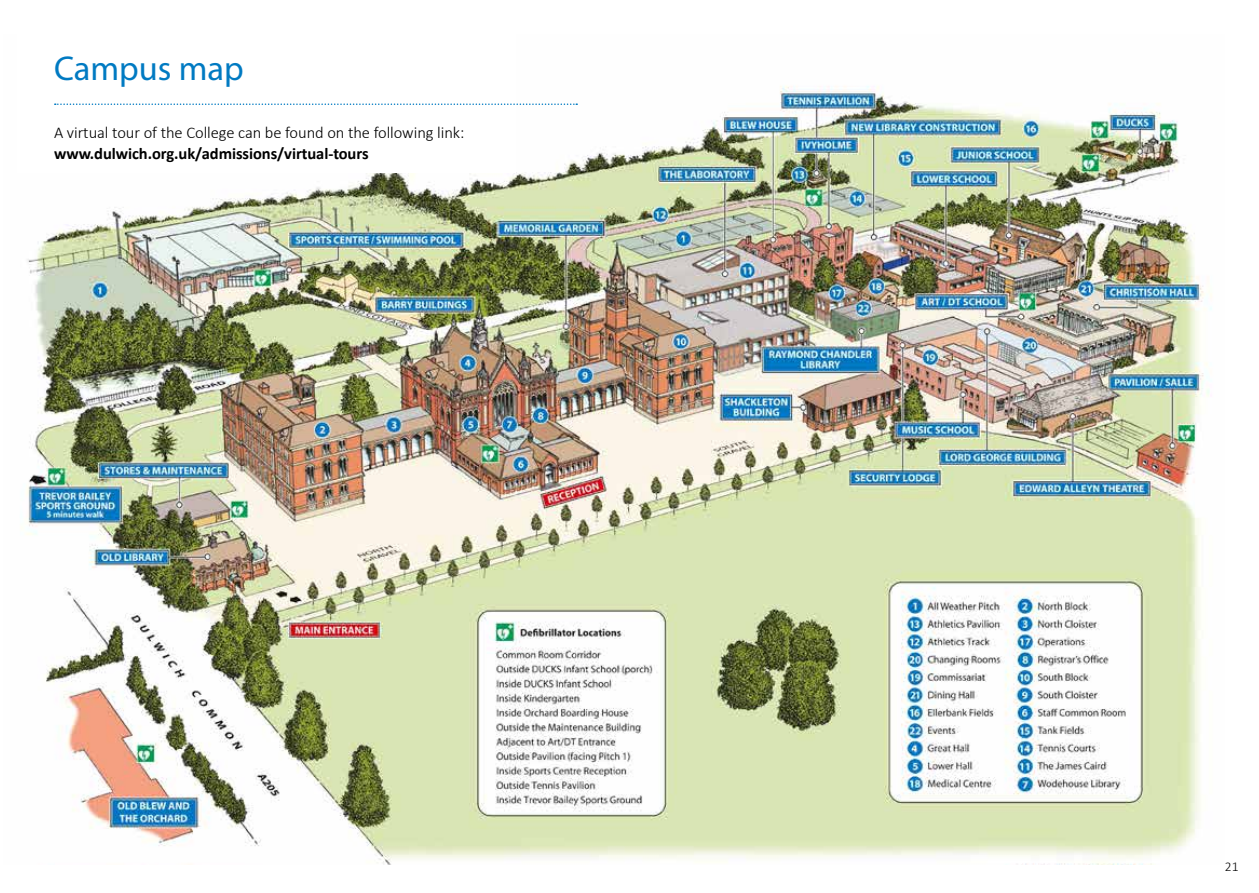
<style>
.page{position:relative;width:1259px;height:893px;background:#fff}
.page>*{position:absolute;margin:0;border:0;box-sizing:border-box;transform-origin:0 0}
.t1{font:34.5px "Myriad Pro";color:#007ac2}
.t2{font:300 16.5px "Calibri";letter-spacing:-.005em;color:#000}
.t3{font:700 16.5px "Calibri";letter-spacing:-.005em;color:#000}
.t4{font:300 13.5px "Calibri";color:#000}
</style>
<div class="page">
<img style="left:26px;top:86px;width:1186px;height:779px">
<div style="left:18px;top:31px;width:498px;height:141px;background:#fff"></div>
<svg style="left:55px;top:103px;width:522px;height:2px"></svg>
<h1 class="t1" style="left:54px;top:47px;width:191px">Campus map</h1>
<p class="t2" style="left:54px;top:122px;width:412px">A virtual tour of the College can be found on the following link:</p>
<p class="t3" style="left:54px;top:143px;width:316px">www.dulwich.org.uk/admissions/virtual-tours</p>
<p class="t4" style="left:1224px;top:858px;width:15px">21</p>
</div>
